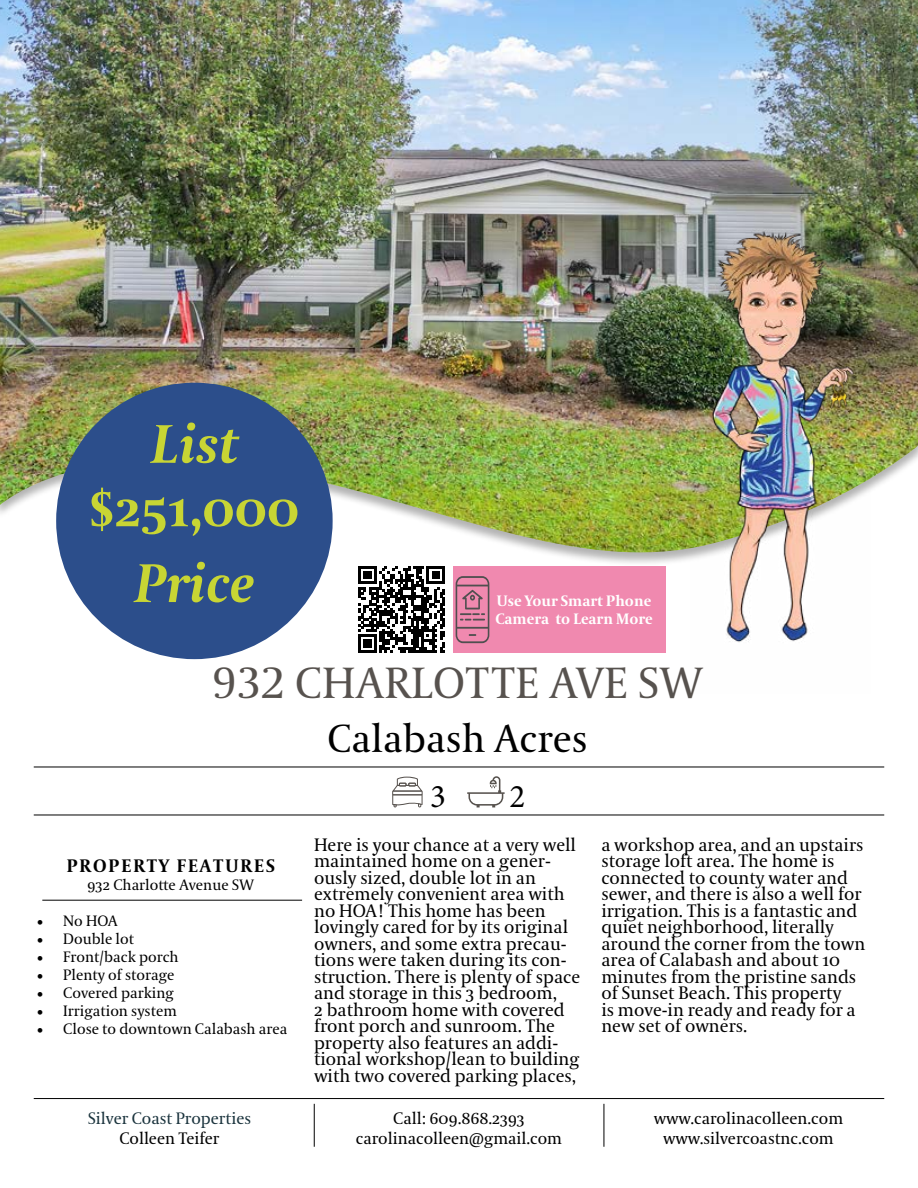
<style>
.page{position:relative;width:918px;height:1188px;background:#fff}
.page>*{position:absolute;margin:0;border:0;box-sizing:border-box;transform-origin:0 0}
.t1{font:italic 700 54px "Coranto 2";color:#c8d534}
.t2{font:700 51px "Coranto 2";color:#c8d534}
.t3{font:43.5px "Coranto 2";letter-spacing:.01em;color:#57524e}
.t4{font:39px "Coranto 2";color:#000}
.t5{font:33px "Minion Pro";color:#000}
.t6{font:18px/16.5px "Coranto 2";color:#000}
.t7{font:700 18px "Coranto 2";letter-spacing:.11em;color:#000}
.t8{font:16.5px/19.8px "Coranto 2";color:#000;text-align:center}
.t9{font:16.5px "Coranto 2";color:#1a333d}
.t10{font:15px "Coranto 2";color:#000}
.t11{font:700 15px/18px "Coranto 2";color:#fff}
</style>
<div class="page">
<img style="left:0;top:0;width:918px;height:554px">
<hr style="left:42px;top:900px;width:260px;height:1px;background:#000">
<hr style="left:34px;top:1098px;width:850px;height:1px;background:#000">
<hr style="left:34px;top:767px;width:850px;height:1px;background:#000">
<hr style="left:34px;top:815px;width:850px;height:1px;background:#000">
<div style="left:453px;top:566px;width:213px;height:86px;background:#f089af"></div>
<hr style="left:314px;top:1104px;width:1px;height:43px;background:#000">
<hr style="left:604px;top:1104px;width:1px;height:43px;background:#000">
<svg style="left:456px;top:576px;width:33px;height:67px"></svg>
<img style="left:690px;top:202px;width:181px;height:441px">
<div style="left:56px;top:383px;width:277px;height:276px;background:#2c4e8b;border-radius:50%"></div>
<svg style="left:392px;top:777px;width:31px;height:30px"></svg>
<svg style="left:467px;top:776px;width:38px;height:31px"></svg>
<svg style="left:358px;top:566px;width:87px;height:87px"></svg>
<h1 class="t1" style="left:151px;top:411px;width:88px">List</h1>
<h2 class="t2" style="left:90px;top:477px;width:211px">$251,000</h2>
<h1 class="t1" style="left:135px;top:550px;width:121px">Price</h1>
<p class="t11" style="left:495px;top:592px;width:159px">Use Your Smart Phone<br>Camera to Learn More</p>
<h3 class="t3" style="left:212px;top:657px;width:492px">932 CHARLOTTE AVE SW</h3>
<h3 class="t4" style="left:327px;top:715px;width:262px">Calabash Acres</h3>
<p class="t7" style="left:67px;top:854px;width:210px">PROPERTY FEATURES</p>
<p class="t10" style="left:87px;top:875px;width:168px">932 Charlotte Avenue SW</p>
<p class="t10" style="left:36px;top:911px;width:83px">• No HOA</p>
<p class="t10" style="left:36px;top:929px;width:99px">• Double lot</p>
<p class="t10" style="left:36px;top:947px;width:144px">• Front/back porch</p>
<p class="t10" style="left:36px;top:965px;width:140px">• Plenty of storage</p>
<p class="t10" style="left:36px;top:983px;width:139px">• Covered parking</p>
<p class="t10" style="left:36px;top:1001px;width:142px">• Irrigation system</p>
<p class="t10" style="left:36px;top:1019px;width:253px">• Close to downtown Calabash area</p>
<p class="t9" style="left:88px;top:1108px;width:165px">Silver Coast Properties</p>
<p class="t8" style="left:119px;top:1129px;width:102px">Colleen Teifer</p>
<h3 class="t5" style="left:430px;top:774px;width:17px">3</h3>
<h3 class="t5" style="left:510px;top:774px;width:17px">2</h3>
<p class="t6" style="left:314px;top:837px;width:268px">Here is your chance at a very well maintained home on a gener&shy;ously sized, double lot in an extremely convenient area with no HOA! This home has been lovingly cared for by its original owners, and some extra precau&shy;tions were taken during its con&shy;struction. There is plenty of space and storage in this 3 bedroom,<br>2 bathroom home with covered front porch and sunroom. The property also features an addi&shy;tional workshop/lean to building with two covered parking places,</p>
<p class="t6" style="left:601px;top:837px;width:265px">a workshop area, and an upstairs storage loft area. The home is connected to county water and sewer, and there is also a well for irrigation. This is a fantastic and quiet neighborhood, literally around the corner from the town area of Calabash and about 10 minutes from the pristine sands of Sunset Beach. This property<br>is move-in ready and ready for a new set of owners.</p>
<p class="t8" style="left:356px;top:1109px;width:208px">Call: 609.868.2393 carolinacolleen@gmail.com</p>
<p class="t8" style="left:654px;top:1109px;width:191px">www.carolinacolleen.com www.silvercoastnc.com</p>
</div>
